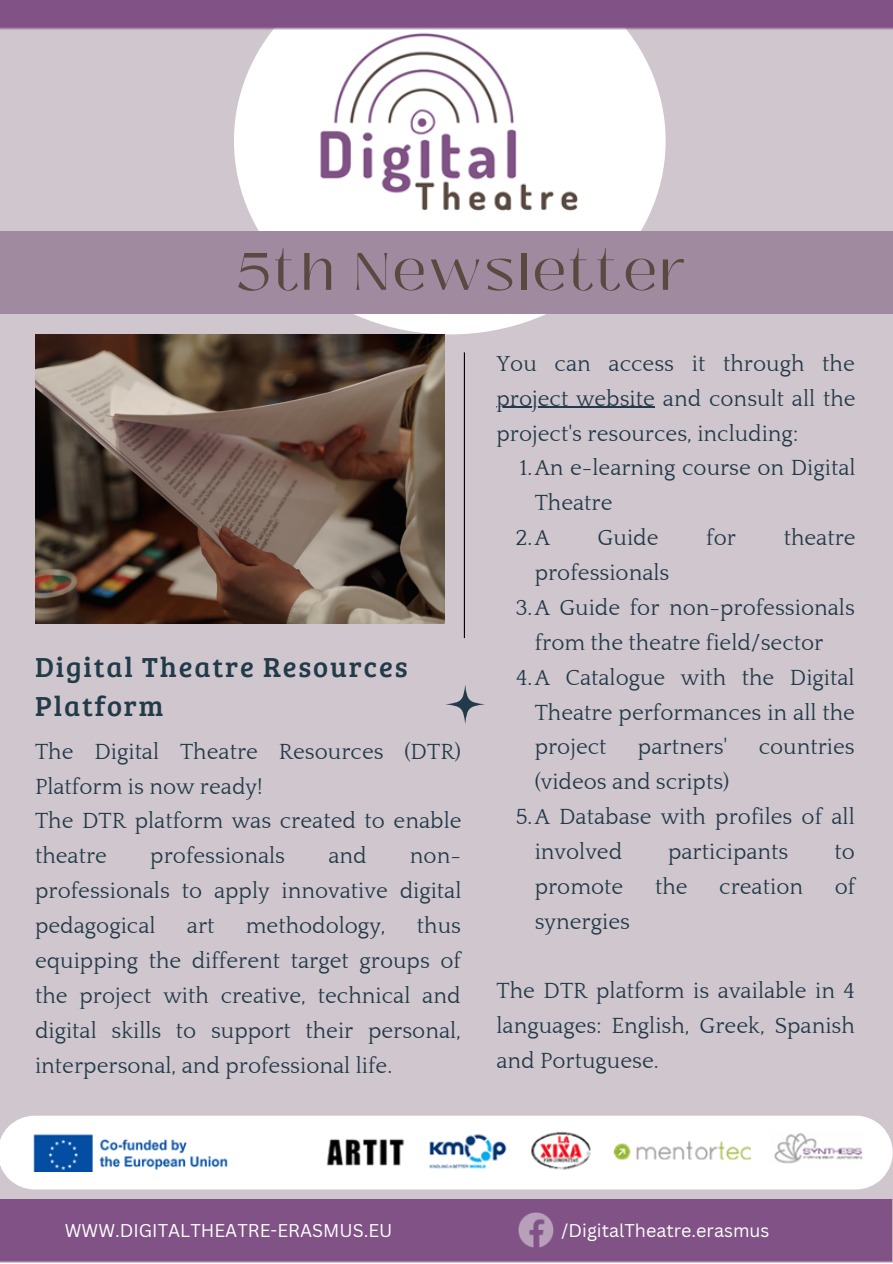
<style>
.page{position:relative;width:893px;height:1264px;background:#fff}
.page>*{position:absolute;margin:0;border:0;box-sizing:border-box;transform-origin:0 0}
.t1{font:52.5px "Black Mango";letter-spacing:.065em;color:#594941}
.t2{font:28.5px/39.3px "Bree Serif";letter-spacing:.065em;color:#223b49}
.t3{font:22.5px/34.8px "Quattrocento";color:#223a49;text-align:justify}
.t4{font:18px "Canva Sans";color:#fff}
</style>
<div class="page">
<div style="left:0;top:0;width:892px;height:1262px;background:#d0c6ce"></div>
<svg style="left:234px;top:30px;width:431px;height:304px;fill:#fff"></svg>
<img style="left:277px;top:30px;width:336px;height:201px">
<img style="left:0;top:0;width:892px;height:30px">
<div style="left:0;top:1115px;width:892px;height:74px;background:#fff"></div>
<img style="left:28px;top:1127px;width:836px;height:44px">
<img style="left:518px;top:1212px;width:35px;height:35px">
<hr style="left:464px;top:352px;width:1px;height:286px;background:#000">
<img style="left:35px;top:334px;width:409px;height:289px">
<div style="left:0;top:231px;width:892px;height:82px;background:#a08a9f"></div>
<svg style="left:446px;top:685px;width:39px;height:39px"></svg>
<hr style="left:496px;top:407px;width:159px;height:1px;background:#223a49">
<p class="t1" style="left:237px;top:232px;width:451px">5th Newsletter</p>
<p class="t2" style="left:35px;top:646px;width:374px">Digital Theatre Resources<br>Platform</p>
<p class="t3" style="left:35px;top:734px;width:427px">The Digital Theatre Resources (DTR)<br>Platform is now ready!</p>
<p class="t3" style="left:35px;top:804px;width:428px">The DTR platform was created to enable theatre</p>
<p class="t3" style="left:150px;top:839px;width:136px">professionals</p>
<p class="t3" style="left:328px;top:839px;width:40px">and</p>
<p class="t3" style="left:35px;top:839px;width:428px;text-indent:375px">non&shy;professionals to apply innovative digital pedagogical</p>
<p class="t3" style="left:35px;top:909px;width:427px;text-indent:382px">thus equipping the different target groups of the project with creative, technical and digital skills to support their personal, interpersonal, and professional life.</p>
<p class="t3" style="left:187px;top:909px;width:29px">art</p>
<p class="t3" style="left:246px;top:909px;width:141px">methodology,</p>
<p class="t3" style="left:496px;top:347px;width:361px">You can access it through the project website and consult all the project's resources, including:</p>
<p class="t3" style="left:534px;top:451px;width:322px;text-indent:-15px">1.An e-learning course on Digital<br>Theatre</p>
<p class="t3" style="left:515px;top:521px;width:36px">2.A</p>
<p class="t3" style="left:597px;top:521px;width:62px">Guide</p>
<p class="t3" style="left:706px;top:521px;width:31px">for</p>
<p class="t3" style="left:783px;top:521px;width:73px">theatre</p>
<p class="t3" style="left:534px;top:556px;width:136px">professionals</p>
<p class="t3" style="left:515px;top:591px;width:341px;text-align:center">3.A Guide for non-professionals from the theatre field/sector</p>
<p class="t3" style="left:534px;top:660px;width:322px;text-indent:-18px">4.A Catalogue with the Digital Theatre performances in all the project</p>
<p class="t3" style="left:638px;top:730px;width:91px">partners'</p>
<p class="t3" style="left:758px;top:730px;width:98px">countries</p>
<p class="t3" style="left:534px;top:765px;width:196px">(videos and scripts)</p>
<p class="t3" style="left:534px;top:800px;width:321px;text-indent:-19px">5.A Database with profiles of all involved</p>
<p class="t3" style="left:668px;top:835px;width:122px">participants</p>
<p class="t3" style="left:834px;top:835px;width:22px">to</p>
<p class="t3" style="left:534px;top:869px;width:90px">promote</p>
<p class="t3" style="left:655px;top:869px;width:34px">the</p>
<p class="t3" style="left:719px;top:869px;width:85px">creation</p>
<p class="t3" style="left:834px;top:869px;width:22px">of</p>
<p class="t3" style="left:534px;top:904px;width:97px">synergies</p>
<p class="t3" style="left:496px;top:974px;width:360px">The DTR platform is available in 4 languages: English, Greek, Spanish and Portuguese.</p>
<p class="t4" style="left:65px;top:1217px;width:329px">WWW.DIGITALTHEATRE-ERASMUS.EU</p>
<p class="t4" style="left:561px;top:1217px;width:209px">/DigitalTheatre.erasmus</p>
</div>
